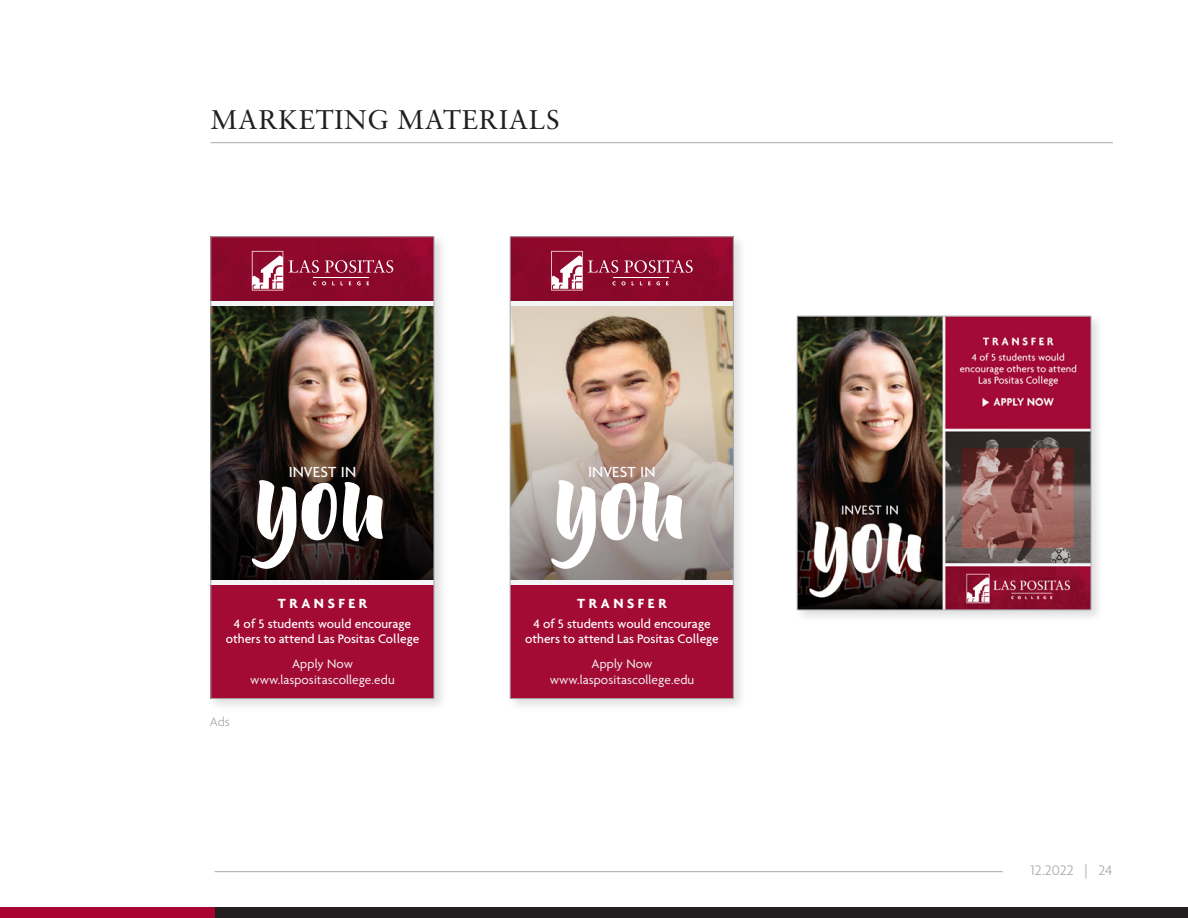
<style>
.page{position:relative;width:1188px;height:918px;background:#fff}
.page>*{position:absolute;margin:0;border:0;box-sizing:border-box;transform-origin:0 0}
.t1{font:107.55px "Beyond The Mountains";color:#fff}
.t2{font:27px "Sabon";letter-spacing:.025em;color:#231f20}
.t3{font:500 15.9px "Agenda";color:#fff}
.t4{font:300 15px "Agenda";color:#a8a9ad}
.t5{font:700 14.4px "Agenda";letter-spacing:.25em;color:#fff}
.t6{font:300 13.5px "Agenda";color:#a8a9ad}
.t7{font:500 13.35px/14.4px "Agenda";color:#fff;text-align:center}
.t8{font:13.35px/15.3px "Agenda";letter-spacing:.01em;color:#f4f5f6;text-align:center}
</style>
<div class="page">
<hr style="left:215px;top:871px;width:788px;height:1px;background:#a8a9ad">
<div style="left:215px;top:908px;width:973px;height:10px;background:#231f20"></div>
<div style="left:0;top:908px;width:107px;height:10px;background:#a90332"></div>
<div style="left:107px;top:908px;width:108px;height:10px;background:#a90332"></div>
<hr style="left:211px;top:142px;width:902px;height:1px;background:#a8a9ad">
<div style="left:208px;top:234px;width:239px;height:478px;background:#231f20;opacity:.15"></div>
<img style="left:213px;top:306px;width:219px;height:116px">
<div style="left:211px;top:582px;width:223px;height:117px;background:#a30a34"></div>
<svg style="left:213px;top:422px;width:219px;height:158px;background:#251c16"></svg>
<svg style="left:213px;top:239px;width:219px;height:63px;background:#8f0d30"></svg>
<hr style="left:211px;top:302px;width:223px;height:4px;background:#f4f5f6">
<hr style="left:211px;top:580px;width:223px;height:4px;background:#f4f5f6">
<svg style="left:252px;top:251px;width:31px;height:40px"></svg>
<svg style="left:289px;top:260px;width:30px;height:13px"></svg>
<svg style="left:325px;top:260px;width:68px;height:13px"></svg>
<hr style="left:313px;top:277px;width:56px;height:1px;background:#fff">
<svg style="left:313px;top:281px;width:3px;height:4px"></svg>
<svg style="left:322px;top:281px;width:4px;height:4px"></svg>
<svg style="left:332px;top:281px;width:3px;height:4px"></svg>
<svg style="left:357px;top:281px;width:4px;height:4px"></svg>
<svg style="left:434px;top:237px;width:5px;height:3px"></svg>
<svg style="left:434px;top:697px;width:5px;height:5px"></svg>
<div style="left:507px;top:234px;width:240px;height:478px;background:#231f20;opacity:.15"></div>
<img style="left:512px;top:306px;width:220px;height:96px">
<div style="left:510px;top:582px;width:223px;height:117px;background:#a30a34"></div>
<svg style="left:512px;top:402px;width:220px;height:178px;background:#b0a197"></svg>
<svg style="left:512px;top:239px;width:220px;height:63px;background:#900e30"></svg>
<hr style="left:510px;top:302px;width:223px;height:4px;background:#f4f5f6">
<hr style="left:510px;top:580px;width:223px;height:4px;background:#f4f5f6">
<svg style="left:551px;top:251px;width:142px;height:40px;background:#a23552"></svg>
<svg style="left:734px;top:237px;width:4px;height:3px"></svg>
<svg style="left:733px;top:697px;width:5px;height:5px"></svg>
<div style="left:510px;top:237px;width:224px;height:462px;border:1px solid #a8a9ad"></div>
<div style="left:794px;top:313px;width:311px;height:311px;background:#231f20;opacity:.15"></div>
<img style="left:799px;top:318px;width:290px;height:290px">
<div style="left:797px;top:316px;width:294px;height:294px;border:1px solid #a8a9ad"></div>
<p class="t2" style="left:211px;top:103px;width:350px">MARKETING MATERIALS</p>
<p class="t3" style="left:289px;top:462px;width:69px">INVEST IN</p>
<p class="t1" style="left:257px;top:440px;width:132px">you</p>
<p class="t5" style="left:278px;top:595px;width:91px">TRANSFER</p>
<p class="t7" style="left:226px;top:616px;width:195px">4 of 5 students would encourage others to attend Las Positas College</p>
<p class="t8" style="left:250px;top:657px;width:146px">Apply Now www.laspositascollege.edu</p>
<p class="t6" style="left:210px;top:714px;width:22px">Ads</p>
<p class="t3" style="left:588px;top:462px;width:69px">INVEST IN</p>
<p class="t1" style="left:557px;top:440px;width:132px">you</p>
<p class="t5" style="left:577px;top:595px;width:91px">TRANSFER</p>
<p class="t7" style="left:525px;top:616px;width:195px">4 of 5 students would encourage others to attend Las Positas College</p>
<p class="t8" style="left:550px;top:657px;width:146px">Apply Now www.laspositascollege.edu</p>
<p class="t4" style="left:1031px;top:861px;width:83px">12.2022 | 24</p>
</div>
